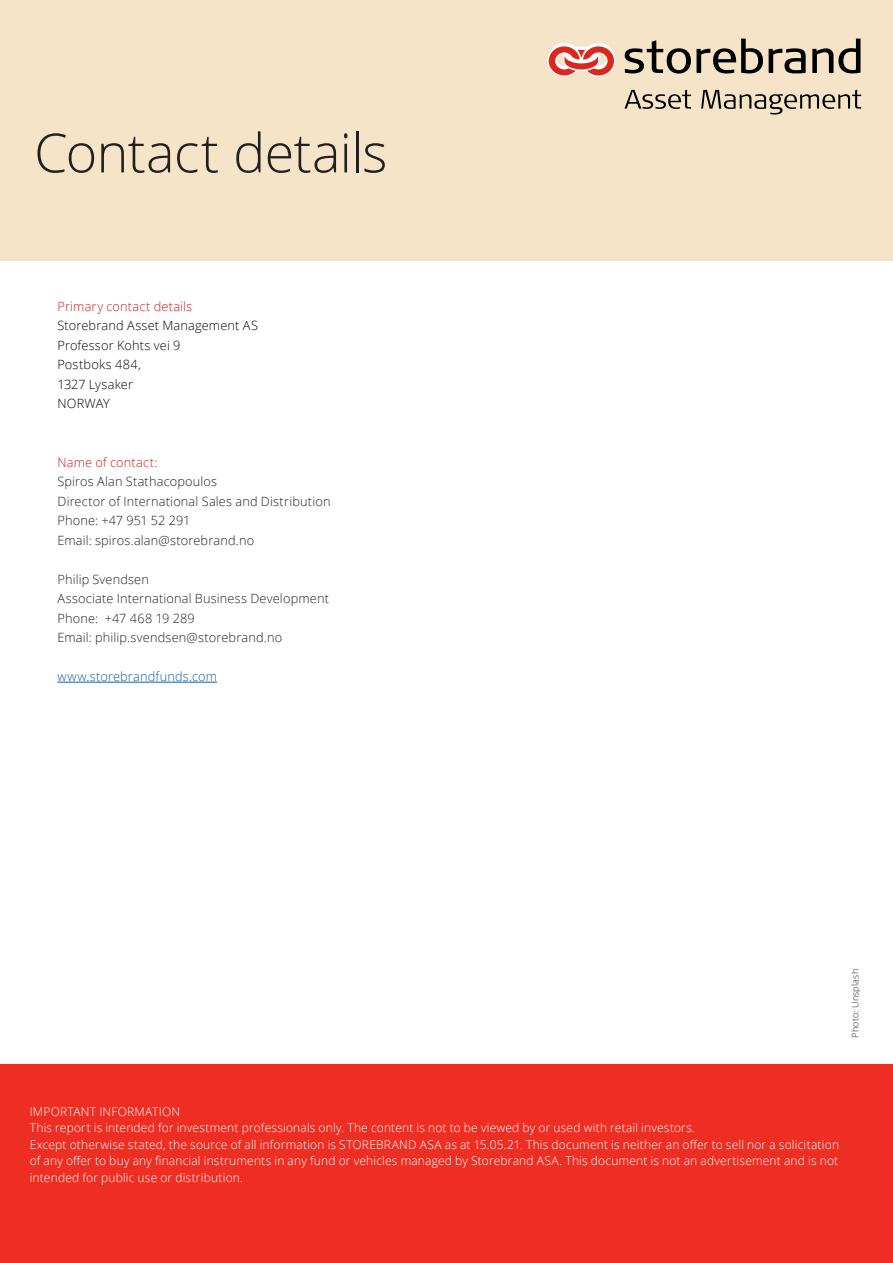
<style>
.page{position:relative;width:893px;height:1263px;background:#fff}
.page>*{position:absolute;margin:0;border:0;box-sizing:border-box;transform-origin:0 0}
.Tittel_16_20{font:300 54px "Open Sans";letter-spacing:-.015em;color:#231f20}
.Brødtekst_8_5_13{font:300 12.75px/19.5px "Open Sans";letter-spacing:.01em;color:#231f20}
.Brødtekst_8_5_13-2{font:300 12.75px "Open Sans";letter-spacing:.015em;color:#040503}
.Brødtekst_8_5_13-3{font:300 12.75px "Open Sans";letter-spacing:.015em;color:#c5221a}
.Brødtekst_8_5_13-4{font:300 12.75px "Open Sans";letter-spacing:.015em;color:#175d9e}
.Brødtekst_8_5_13-5{font:300 12px/16.5px "Open Sans";letter-spacing:.015em;color:#fff;text-align:justify}
.Brødtekst_8_5_13-6{font:300 9px "Open Sans";letter-spacing:.025em;color:#231f20}
</style>
<div class="page">
<div style="left:0;top:1064px;width:893px;height:199px;background:#ee2e22"></div>
<div style="left:0;top:0;width:893px;height:261px;background:#f5e4c7"></div>
<hr style="left:57px;top:682px;width:160px;height:1px;background:#175d9e">
<svg style="left:547px;top:43px;width:68px;height:34px"></svg>
<svg style="left:625px;top:40px;width:66px;height:34px"></svg>
<svg style="left:697px;top:39px;width:66px;height:34px"></svg>
<svg style="left:769px;top:48px;width:37px;height:25px"></svg>
<svg style="left:812px;top:39px;width:48px;height:34px"></svg>
<svg style="left:624px;top:90px;width:67px;height:19px"></svg>
<svg style="left:701px;top:90px;width:160px;height:24px"></svg>
<p class="Tittel_16_20" style="left:34px;top:116px;width:355px">Contact details</p>
<p class="Brødtekst_8_5_13-3" style="left:57px;top:297px;width:136px">Primary contact details</p>
<p class="Brødtekst_8_5_13-2" style="left:57px;top:317px;width:202px">Storebrand Asset Management AS</p>
<p class="Brødtekst_8_5_13-2" style="left:57px;top:336px;width:124px">Professor Kohts vei 9</p>
<p class="Brødtekst_8_5_13-2" style="left:57px;top:356px;width:85px">Postboks 484,</p>
<p class="Brødtekst_8_5_13-2" style="left:57px;top:375px;width:77px">1327 Lysaker</p>
<p class="Brødtekst_8_5_13-2" style="left:57px;top:395px;width:54px">NORWAY</p>
<p class="Brødtekst_8_5_13-3" style="left:57px;top:453px;width:101px">Name of contact:</p>
<p class="Brødtekst_8_5_13" style="left:57px;top:471px;width:161px">Spiros Alan Stathacopoulos</p>
<p class="Brødtekst_8_5_13" style="left:57px;top:491px;width:275px">Director of International Sales and Distribution<br>Phone: +47 951 52 291</p>
<p class="Brødtekst_8_5_13" style="left:57px;top:530px;width:198px">Email: spiros.alan@storebrand.no</p>
<p class="Brødtekst_8_5_13" style="left:57px;top:569px;width:93px">Philip Svendsen</p>
<p class="Brødtekst_8_5_13" style="left:57px;top:588px;width:273px">Associate International Business Development</p>
<p class="Brødtekst_8_5_13" style="left:57px;top:608px;width:139px">Phone: +47 468 19 289</p>
<p class="Brødtekst_8_5_13" style="left:57px;top:627px;width:226px">Email: philip.svendsen@storebrand.no</p>
<p class="Brødtekst_8_5_13-4" style="left:57px;top:668px;width:161px">www.storebrandfunds.com</p>
<p class="Brødtekst_8_5_13-6" style="left:849px;top:1037px;width:70px;rotate:-90deg">Photo: Unsplash</p>
<p class="Brødtekst_8_5_13-5" style="left:30px;top:1103px;width:152px">IMPORTANT INFORMATION</p>
<p class="Brødtekst_8_5_13-5" style="left:30px;top:1119px;width:667px">This report is intended for investment professionals only. The content is not to be viewed by or used with retail investors.</p>
<p class="Brødtekst_8_5_13-5" style="left:30px;top:1136px;width:811px">Except otherwise stated, the source of all information is STOREBRAND ASA as at 15.05.21. This document is neither an offer to sell nor a solicitation of any offer to buy any financial instruments in any fund or vehicles managed by Storebrand ASA. This document is not an advertisement and is not intended for public use or distribution.</p>
</div>
